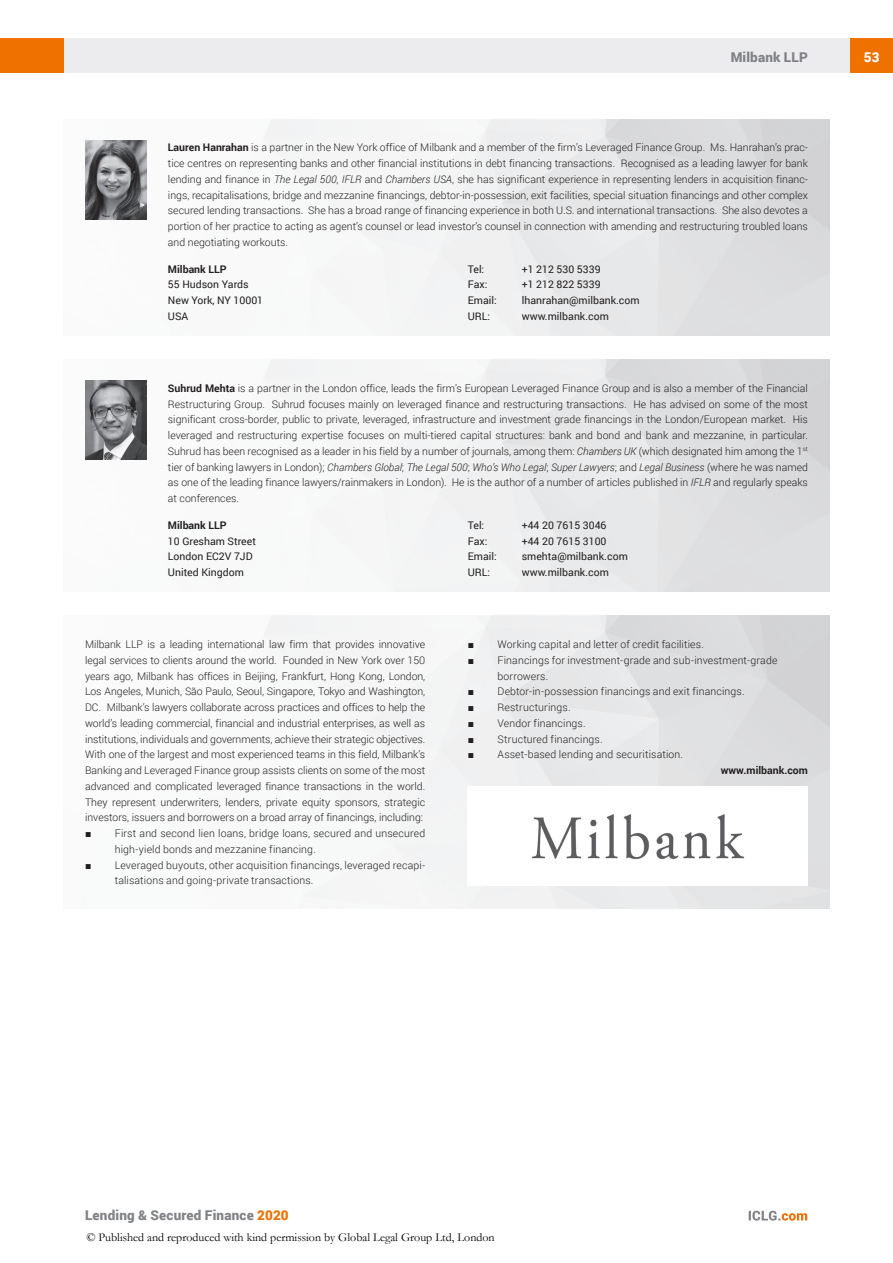
<style>
.page{position:relative;width:893px;height:1263px;background:#fff}
.page>*{position:absolute;margin:0;border:0;box-sizing:border-box;transform-origin:0 0}
.t1{font:900 13.5px "Roboto";letter-spacing:.015em;color:#808285}
.t2{font:900 13.5px "Roboto";color:#fff}
.t3{font:12px "Garamond";color:#000}
.t4{font:300 10.5px/15.8px "Roboto";letter-spacing:.01em;color:#231f20;text-align:justify}
.t5{font:10.5px/15.8px "Roboto";color:#231f20}
.t6{font:700 10.5px "Roboto";color:#231f20}
.s1{font-weight:700}
.s2{font-style:italic}
.s3{font-family:"Garamond";font-weight:400}
.s4{color:#ef7100}
</style>
<div class="page">
<div style="left:64px;top:38px;width:786px;height:34px;background:#ececee"></div>
<div style="left:850px;top:38px;width:43px;height:34px;background:#ef7100"></div>
<div style="left:0;top:38px;width:64px;height:34px;background:#ef7100"></div>
<svg style="left:749px;top:1211px;width:58px;height:9px"></svg>
<img style="left:85px;top:119px;width:744px;height:217px">
<img style="left:85px;top:140px;width:61px;height:79px">
<img style="left:531px;top:814px;width:214px;height:46px">
<img style="left:85px;top:360px;width:744px;height:232px">
<img style="left:85px;top:381px;width:61px;height:78px">
<p class="t1" style="left:731px;top:48px;width:79px">Milbank LLP</p>
<p class="t4" style="left:168px;top:139px;width:641px"><span class="s1">Lauren Hanrahan</span> is a partner in the New York office of Milbank and a member of the firm’s Leveraged Finance Group. Ms. Hanrahan’s prac&shy;tice centres on representing banks and other financial institutions in debt financing transactions. Recognised as a leading lawyer for bank lending and finance in <span class="s2">The Legal 500</span>, <span class="s2">IFLR</span> and <span class="s2">Chambers USA</span>, she has significant experience in representing lenders in acquisition financ&shy;ings, recapitalisations, bridge and mezzanine financings, debtor-in-possession, exit facilities, special situation financings and other complex secured lending transactions. She has a broad range of financing experience in both U.S. and international transactions. She also devotes a portion of her practice to acting as agent’s counsel or lead investor’s counsel in connection with amending and restructuring troubled loans and negotiating workouts.</p>
<p class="t6" style="left:168px;top:261px;width:60px">Milbank LLP</p>
<p class="t5" style="left:168px;top:276px;width:97px">55 Hudson Yards<br>New York, NY 10001<br>USA</p>
<p class="t5" style="left:468px;top:261px;width:18px">Tel:</p>
<p class="t5" style="left:522px;top:261px;width:80px">+1 212 530 5339</p>
<p class="t5" style="left:468px;top:276px;width:21px">Fax:</p>
<p class="t5" style="left:522px;top:276px;width:80px">+1 212 822 5339</p>
<p class="t5" style="left:468px;top:292px;width:31px">Email:</p>
<p class="t5" style="left:522px;top:292px;width:119px">lhanrahan@milbank.com</p>
<p class="t5" style="left:468px;top:308px;width:24px">URL:</p>
<p class="t5" style="left:522px;top:308px;width:89px">www.milbank.com</p>
<p class="t4" style="left:168px;top:380px;width:641px"><span class="s1">Suhrud Mehta</span> is a partner in the London office, leads the firm’s European Leveraged Finance Group and is also a member of the Financial Restructuring Group. Suhrud focuses mainly on leveraged finance and restructuring transactions. He has advised on some of the most significant cross-border, public to private, leveraged, infrastructure and investment grade financings in the London/European market. His leveraged and restructuring expertise focuses on multi-tiered capital structures: bank and bond and bank and mezzanine, in particular.<br>Suhrud has been recognised as a leader in his field by a number of journals, among them: <span class="s2">Chambers UK</span> (which designated him among the 1<sup>st </sup>tier of banking lawyers in London); <span class="s2">Chambers Global</span>; <span class="s2">The Legal 500</span>; <span class="s2">Who’s Who Legal</span>; <span class="s2">Super Lawyers</span>; and <span class="s2">Legal Business</span> (where he was named as one of the leading finance lawyers/rainmakers in London). He is the author of a number of articles published in <span class="s2">IFLR</span> and regularly speaks at conferences.</p>
<p class="t6" style="left:168px;top:518px;width:60px">Milbank LLP</p>
<p class="t5" style="left:168px;top:533px;width:90px">10 Gresham Street<br>London EC2V 7JD<br>United Kingdom</p>
<p class="t5" style="left:468px;top:517px;width:18px">Tel:</p>
<p class="t5" style="left:522px;top:517px;width:86px">+44 20 7615 3046</p>
<p class="t5" style="left:468px;top:533px;width:21px">Fax:</p>
<p class="t5" style="left:522px;top:533px;width:86px">+44 20 7615 3100</p>
<p class="t5" style="left:468px;top:548px;width:31px">Email:</p>
<p class="t5" style="left:522px;top:548px;width:108px">smehta@milbank.com</p>
<p class="t5" style="left:468px;top:564px;width:24px">URL:</p>
<p class="t5" style="left:522px;top:564px;width:89px">www.milbank.com</p>
<p class="t4" style="left:85px;top:636px;width:342px">Milbank LLP is a leading international law firm that provides innovative legal services to clients around the world. Founded in New York over 150 years ago, Milbank has offices in Beijing, Frankfurt, Hong Kong, London, Los Angeles, Munich, São Paulo, Seoul, Singapore, Tokyo and Washington, DC. Milbank’s lawyers collaborate across practices and offices to help the world’s leading commercial, financial and industrial enterprises, as well as institutions, individuals and governments, achieve their strategic objectives.<br>With one of the largest and most experienced teams in this field, Milbank’s Banking and Leveraged Finance group assists clients on some of the most advanced and complicated leveraged finance transactions in the world.<br>They represent underwriters, lenders, private equity sponsors, strategic investors, issuers and borrowers on a broad array of financings, including:</p>
<p class="t4" style="left:115px;top:825px;width:312px;text-indent:-30px"><span class="s3">■</span> First and second lien loans, bridge loans, secured and unsecured high-yield bonds and mezzanine financing.</p>
<p class="t4" style="left:115px;top:857px;width:312px;text-indent:-30px"><span class="s3">■</span> Leveraged buyouts, other acquisition financings, leveraged recapi&shy;talisations and going-private transactions.</p>
<p class="t4" style="left:468px;top:636px;width:238px"><span class="s3">■</span> Working capital and letter of credit facilities.</p>
<p class="t4" style="left:497px;top:652px;width:281px;text-indent:-30px"><span class="s3">■</span> Financings for investment-grade and sub-investment-grade borrowers.</p>
<p class="t4" style="left:468px;top:683px;width:278px"><span class="s3">■</span> Debtor-in-possession financings and exit financings.</p>
<p class="t4" style="left:468px;top:699px;width:104px"><span class="s3">■</span> Restructurings.</p>
<p class="t4" style="left:468px;top:715px;width:119px"><span class="s3">■</span> Vendor financings.</p>
<p class="t4" style="left:468px;top:731px;width:136px"><span class="s3">■</span> Structured financings.</p>
<p class="t4" style="left:468px;top:746px;width:217px"><span class="s3">■</span> Asset-based lending and securitisation.</p>
<p class="t6" style="left:721px;top:763px;width:89px">www.milbank.com</p>
<p class="t2" style="left:864px;top:48px;width:17px">53</p>
<p class="t1" style="left:85px;top:1206px;width:205px">Lending &amp; Secured Finance <span class="s4">2020</span></p>
<p class="t3" style="left:86px;top:1229px;width:410px">© Published and reproduced with kind permission by Global Legal Group Ltd, London</p>
</div>
